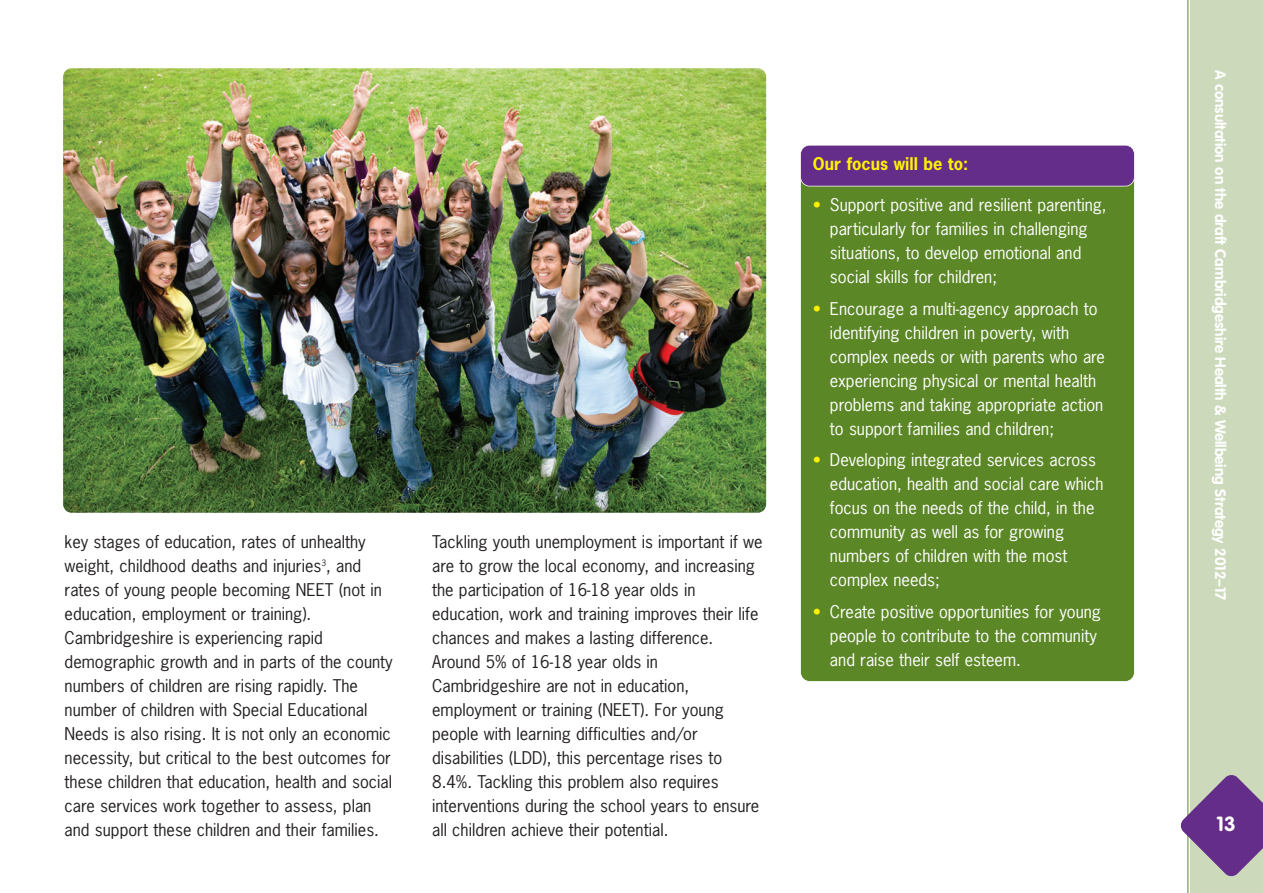
<style>
.page{position:relative;width:1263px;height:893px;background:#fff}
.page>*{position:absolute;margin:0;border:0;box-sizing:border-box;transform-origin:0 0}
.t1{font:700 20.25px "VAG Rounded";color:#fff}
.t2{font:16.5px/24px "News Gothic";color:#231f20}
.t3{font:16.5px/24px "News Gothic";color:#fff}
.t4{font:700 16.5px "News Gothic";color:#fff101}
.t5{font:700 15px "VAG Rounded";color:#fff}
.s1{color:#fff101}
</style>
<div class="page">
<div style="left:1190px;top:0;width:72px;height:893px;background:#ccd9ba"></div>
<hr style="left:1187px;top:0;width:1px;height:893px;background:#5c8727">
<svg style="left:1180px;top:774px;width:82px;height:103px"></svg>
<div style="left:800px;top:186px;width:335px;height:496px;background:#5c8727"></div>
<div style="left:800px;top:145px;width:335px;height:41px;background:#642d89"></div>
<img style="left:63px;top:68px;width:703px;height:445px">
<p class="t2" style="left:65px;top:531px;width:330px">key stages of education, rates of unhealthy weight, childhood deaths and injuries<sup>3</sup>, and rates of young people becoming NEET (not in education, employment or training).<br>Cambridgeshire is experiencing rapid demographic growth and in parts of the county numbers of children are rising rapidly. The number of children with Special Educational Needs is also rising. It is not only an economic necessity, but critical to the best outcomes for these children that education, health and social care services work together to assess, plan and support these children and their families.</p>
<p class="t2" style="left:432px;top:531px;width:332px">Tackling youth unemployment is important if we are to grow the local economy, and increasing the participation of 16-18 year olds in education, work and training improves their life chances and makes a lasting difference.<br>Around 5% of 16-18 year olds in Cambridgeshire are not in education, employment or training (NEET). For young people with learning difficulties and/or disabilities (LDD), this percentage rises to 8.4%. Tackling this problem also requires interventions during the school years to ensure all children achieve their potential.</p>
<p class="t4" style="left:813px;top:158px;width:157px">Our focus will be to:</p>
<p class="t3" style="left:830px;top:194px;width:278px;text-indent:-17px"><span class="s1">•</span> Support positive and resilient parenting, particularly for families in challenging situations, to develop emotional and social skills for children;</p>
<p class="t3" style="left:830px;top:298px;width:277px;text-indent:-17px"><span class="s1">•</span> Encourage a multi-agency approach to identifying children in poverty, with complex needs or with parents who are experiencing physical or mental health problems and taking appropriate action to support families and children;</p>
<p class="t3" style="left:830px;top:449px;width:275px;text-indent:-17px"><span class="s1">•</span> Developing integrated services across education, health and social care which focus on the needs of the child, in the community as well as for growing numbers of children with the most complex needs;</p>
<p class="t3" style="left:830px;top:601px;width:272px;text-indent:-17px"><span class="s1">•</span> Create positive opportunities for young people to contribute to the community and raise their self esteem.</p>
<p class="t5" style="left:1227px;top:70px;width:532px;rotate:90deg">A consultation on the draft Cambridgeshire Health &amp; Wellbeing Strategy 2012–17</p>
<p class="t1" style="left:1216px;top:816px;width:21px">13</p>
</div>
